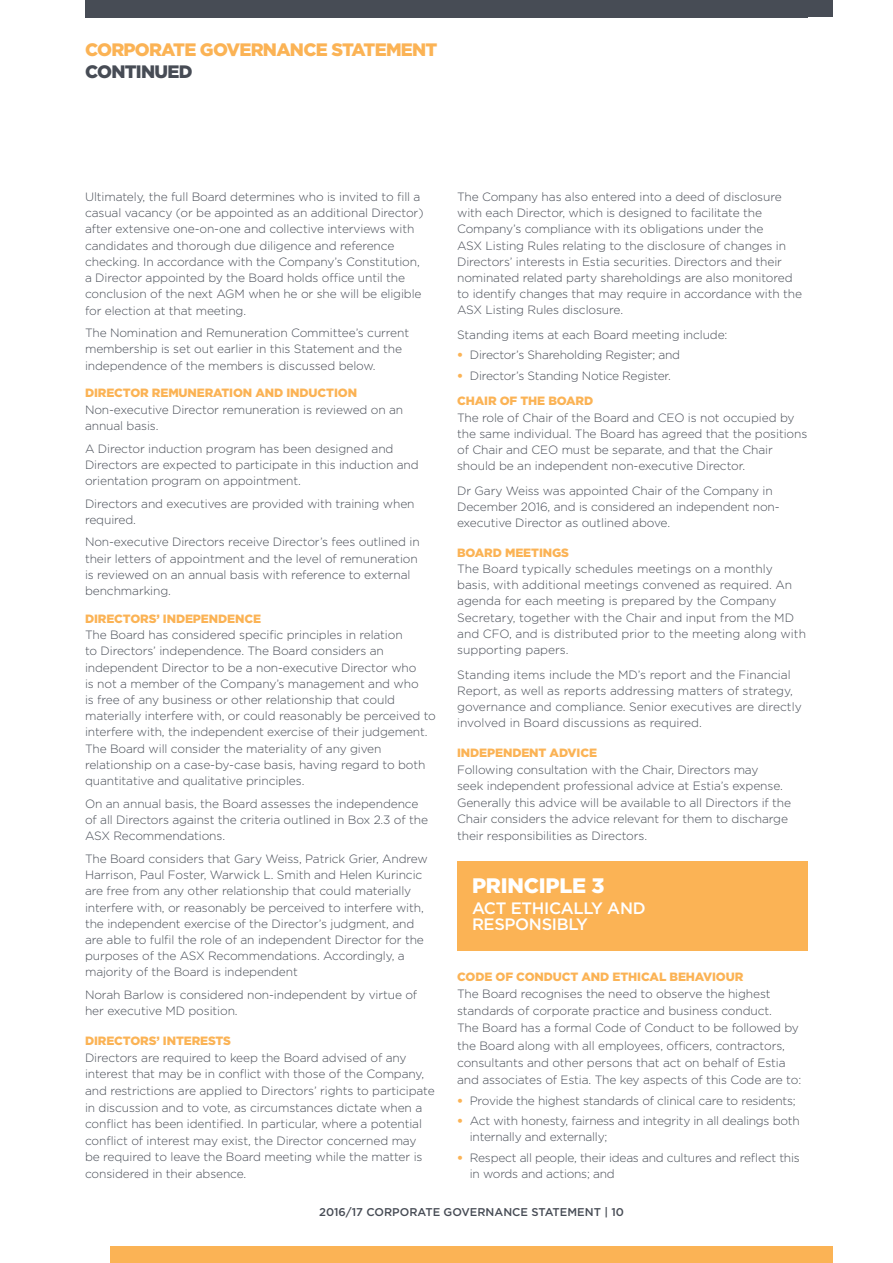
<style>
.page{position:relative;width:893px;height:1263px;background:#fff}
.page>*{position:absolute;margin:0;border:0;box-sizing:border-box;transform-origin:0 0}
.t1{font:900 21px "Gotham";color:#fff}
.t2{font:900 18px "Gotham";letter-spacing:-.04em;color:#fbb355}
.t3{font:900 18px "Gotham";letter-spacing:-.04em;color:#474c55}
.t4{font:500 16.5px/16.5px "Gotham";letter-spacing:-.02em;color:#fff}
.t5{font:300 12px/16.2px "Gotham";letter-spacing:-.01em;color:#474c55}
.t6{font:900 12px "Gotham";letter-spacing:-.01em;color:#fbb355}
.t7{font:500 11.25px "Gotham";color:#474c55}
.s1{font-weight:900;color:#fbb355}
</style>
<div class="page">
<div style="left:110px;top:0;width:723px;height:17px;background:#474c55"></div>
<div style="left:110px;top:1246px;width:723px;height:17px;background:#fbb355"></div>
<div style="left:457px;top:861px;width:351px;height:90px;background:#fbb355"></div>
<div style="left:85px;top:0;width:723px;height:17px;background:#474c55"></div>
<h2 class="t2" style="left:85px;top:37px;width:354px">CORPORATE GOVERNANCE STATEMENT</h2>
<h2 class="t3" style="left:85px;top:59px;width:109px">CONTINUED</h2>
<p class="t5" style="left:85px;top:188px;width:340px">Ultimately, the full Board determines who is invited to fill a casual vacancy (or be appointed as an additional Director) after extensive one-on-one and collective interviews with candidates and thorough due diligence and reference checking. In accordance with the Company’s Constitution, a Director appointed by the Board holds office until the conclusion of the next AGM when he or she will be eligible for election at that meeting.</p>
<p class="t5" style="left:85px;top:324px;width:326px">The Nomination and Remuneration Committee’s current membership is set out earlier in this Statement and the independence of the members is discussed below.</p>
<p class="t6" style="left:85px;top:385px;width:18px">DIRECTOR</p>
<p class="t6" style="left:152px;top:385px;width:18px">REMUNERATION</p>
<p class="t6" style="left:255px;top:385px;width:11px">AND</p>
<p class="t6" style="left:286px;top:385px;width:13px">INDUCTION</p>
<p class="t5" style="left:85px;top:401px;width:320px">Non-executive Director remuneration is reviewed on an annual basis.</p>
<p class="t5" style="left:85px;top:440px;width:335px">A Director induction program has been designed and<br>Directors are expected to participate in this induction and orientation program on appointment.</p>
<p class="t5" style="left:85px;top:495px;width:331px">Directors and executives are provided with training when required.</p>
<p class="t5" style="left:85px;top:534px;width:336px">Non-executive Directors receive Director’s fees outlined in their letters of appointment and the level of remuneration is reviewed on an annual basis with reference to external benchmarking.</p>
<p class="t6" style="left:85px;top:610px;width:18px">DIRECTORS</p>
<p class="t6" style="left:156px;top:610px;width:16px">’ INDEPENDENCE</p>
<p class="t5" style="left:85px;top:626px;width:352px">The Board has considered specific principles in relation<br>to Directors’ independence. The Board considers an independent Director to be a non-executive Director who<br>is not a member of the Company’s management and who<br>is free of any business or other relationship that could materially interfere with, or could reasonably be perceived to interfere with, the independent exercise of their judgement.<br>The Board will consider the materiality of any given relationship on a case-by-case basis, having regard to both quantitative and qualitative principles.</p>
<p class="t5" style="left:85px;top:795px;width:345px">On an annual basis, the Board assesses the independence of all Directors against the criteria outlined in Box 2.3 of the<br>ASX Recommendations.</p>
<p class="t5" style="left:85px;top:850px;width:344px">The Board considers that Gary Weiss, Patrick Grier, Andrew Harrison, Paul Foster, Warwick L. Smith and Helen Kurincic are free from any other relationship that could materially interfere with, or reasonably be perceived to interfere with, the independent exercise of the Director’s judgment, and are able to fulfil the role of an independent Director for the purposes of the ASX Recommendations. Accordingly, a majority of the Board is independent</p>
<p class="t5" style="left:85px;top:986px;width:334px">Norah Barlow is considered non-independent by virtue of her executive MD position.</p>
<p class="t6" style="left:85px;top:1033px;width:18px">DIRECTORS</p>
<p class="t6" style="left:156px;top:1033px;width:15px">’ INTERESTS</p>
<p class="t5" style="left:85px;top:1049px;width:351px;line-height:16.6px">Directors are required to keep the Board advised of any interest that may be in conflict with those of the Company, and restrictions are applied to Directors’ rights to participate in discussion and to vote, as circumstances dictate when a conflict has been identified. In particular, where a potential conflict of interest may exist, the Director concerned may<br>be required to leave the Board meeting while the matter is considered in their absence.</p>
<p class="t5" style="left:457px;top:188px;width:346px">The Company has also entered into a deed of disclosure with each Director, which is designed to facilitate the Company’s compliance with its obligations under the<br>ASX Listing Rules relating to the disclosure of changes in Directors’ interests in Estia securities. Directors and their nominated related party shareholdings are also monitored to identify changes that may require in accordance with the ASX Listing Rules disclosure.</p>
<p class="t5" style="left:457px;top:326px;width:272px">Standing items at each Board meeting include:</p>
<p class="t5" style="left:457px;top:347px;width:224px"><span class="s1">•</span> Director’s Shareholding Register; and</p>
<p class="t5" style="left:457px;top:362px;width:215px;line-height:25.7px"><span class="s1">•</span> Director’s Standing Notice Register.<br><span class="s1">CHAIR</span></p>
<p class="t6" style="left:500px;top:393px;width:30px">OF THE</p>
<p class="t6" style="left:548px;top:393px;width:19px">BOARD</p>
<p class="t5" style="left:457px;top:409px;width:352px">The role of Chair of the Board and CEO is not occupied by the same individual. The Board has agreed that the positions of Chair and CEO must be separate, and that the Chair should be an independent non-executive Director.</p>
<p class="t5" style="left:457px;top:482px;width:324px">Dr Gary Weiss was appointed Chair of the Company in<br>December 2016, and is considered an independent non&shy;executive Director as outlined above.</p>
<p class="t6" style="left:457px;top:544px;width:19px">BOARD</p>
<p class="t6" style="left:505px;top:544px;width:9px">MEETINGS</p>
<p class="t5" style="left:457px;top:560px;width:350px">The Board typically schedules meetings on a monthly basis, with additional meetings convened as required. An agenda for each meeting is prepared by the Company Secretary, together with the Chair and input from the MD and CFO, and is distributed prior to the meeting along with supporting papers.</p>
<p class="t5" style="left:457px;top:666px;width:346px">Standing items include the MD’s report and the Financial Report, as well as reports addressing matters of strategy, governance and compliance. Senior executives are directly involved in Board discussions as required.</p>
<p class="t6" style="left:457px;top:744px;width:14px">INDEPENDENT</p>
<p class="t6" style="left:550px;top:744px;width:9px">ADVICE</p>
<p class="t5" style="left:457px;top:761px;width:336px">Following consultation with the Chair, Directors may<br>seek independent professional advice at Estia’s expense.<br>Generally this advice will be available to all Directors if the Chair considers the advice relevant for them to discharge their responsibilities as Directors.</p>
<h1 class="t1" style="left:472px;top:871px;width:28px">PRINCIPLE</h1>
<h1 class="t1" style="left:592px;top:871px;width:15px">3</h1>
<h3 class="t4" style="left:472px;top:899px;width:175px">ACT ETHICALLY AND<br>RESPONSIBLY</h3>
<p class="t6" style="left:457px;top:968px;width:288px">CODE OF CONDUCT AND ETHICAL BEHAVIOUR</p>
<p class="t5" style="left:457px;top:985px;width:346px;line-height:17.2px">The Board recognises the need to observe the highest standards of corporate practice and business conduct.<br>The Board has a formal Code of Conduct to be followed by the Board along with all employees, officers, contractors, consultants and other persons that act on behalf of Estia and associates of Estia. The key aspects of this Code are to:</p>
<p class="t5" style="left:457px;top:1092px;width:340px"><span class="s1">•</span> Provide the highest standards of clinical care to residents;</p>
<p class="t5" style="left:470px;top:1112px;width:331px;text-indent:-13px"><span class="s1">•</span> Act with honesty, fairness and integrity in all dealings both internally and externally;</p>
<p class="t5" style="left:470px;top:1149px;width:331px;text-indent:-13px"><span class="s1">•</span> Respect all people, their ideas and cultures and reflect this in words and actions; and</p>
<p class="t7" style="left:319px;top:1204px;width:306px">2016/17 CORPORATE GOVERNANCE STATEMENT | 10</p>
</div>
